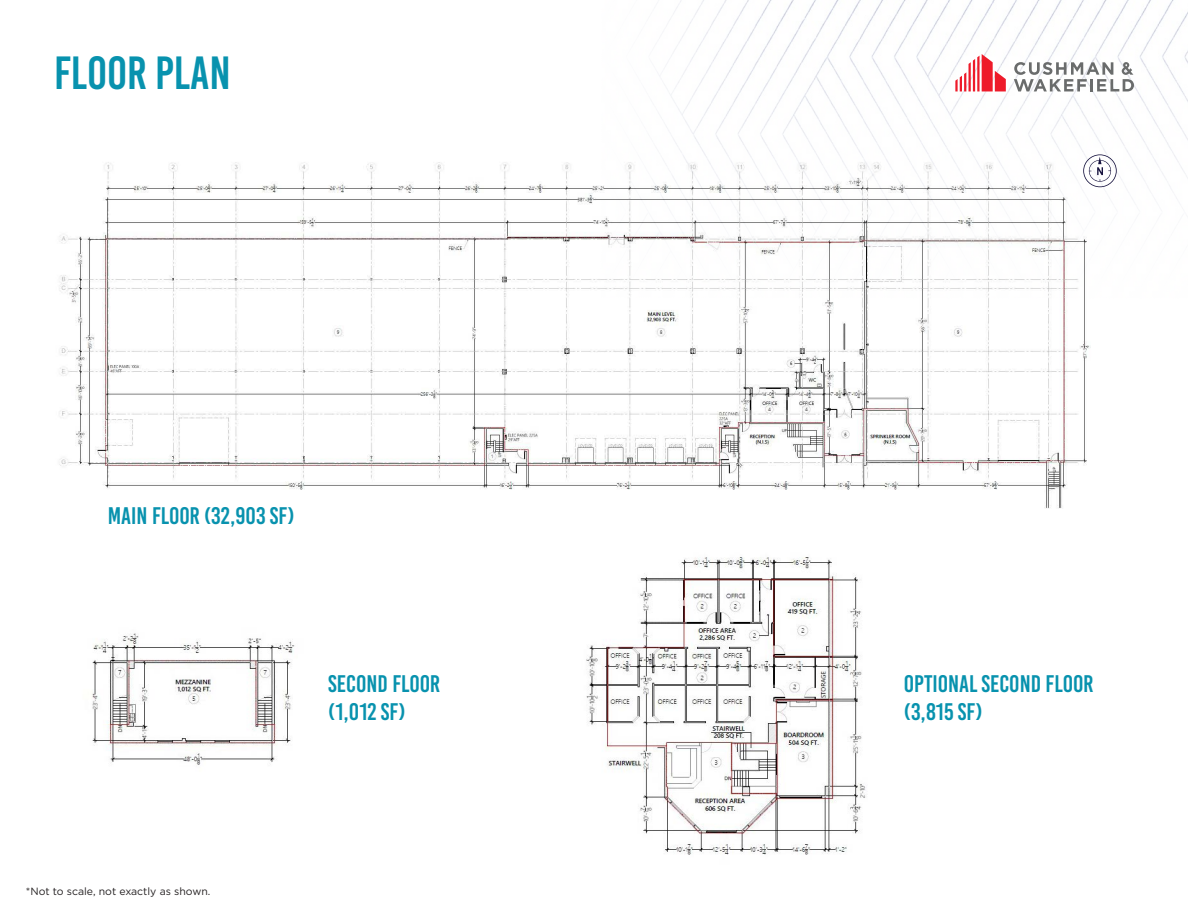
<style>
.page{position:relative;width:1188px;height:918px;background:#fff}
.page>*{position:absolute;margin:0;border:0;box-sizing:border-box;transform-origin:0 0}
.Property_Name___Address_2nd_Line{font:46.5px "Bebas Kai";color:#0892ae}
.Property_Name___Address_2nd_Line-2{font:24px "Bebas Kai";color:#0892ae}
.t1{font:10.5px "Gotham";color:#231f20}
</style>
<div class="page">
<img style="left:59px;top:162px;width:1028px;height:347px">
<img style="left:559px;top:0;width:629px;height:366px">
<svg style="left:955px;top:54px;width:51px;height:37px"></svg>
<svg style="left:1014px;top:62px;width:120px;height:29px"></svg>
<img style="left:92px;top:633px;width:203px;height:132px">
<img style="left:586px;top:557px;width:280px;height:298px">
<svg style="left:1083px;top:154px;width:34px;height:33px"></svg>
<p class="Property_Name___Address_2nd_Line" style="left:54px;top:48px;width:178px">FLOOR PLAN</p>
<p class="Property_Name___Address_2nd_Line-2" style="left:108px;top:503px;width:188px">MAIN FLOOR (32,903 SF)</p>
<p class="Property_Name___Address_2nd_Line-2" style="left:328px;top:671px;width:113px">SECOND FLOOR</p>
<p class="Property_Name___Address_2nd_Line-2" style="left:328px;top:699px;width:79px">(1,012 SF)</p>
<p class="t1" style="left:26px;top:885px;width:186px">*Not to scale, not exactly as shown.</p>
<p class="Property_Name___Address_2nd_Line-2" style="left:904px;top:671px;width:191px">OPTIONAL SECOND FLOOR</p>
<p class="Property_Name___Address_2nd_Line-2" style="left:904px;top:699px;width:80px">(3,815 SF)</p>
</div>
